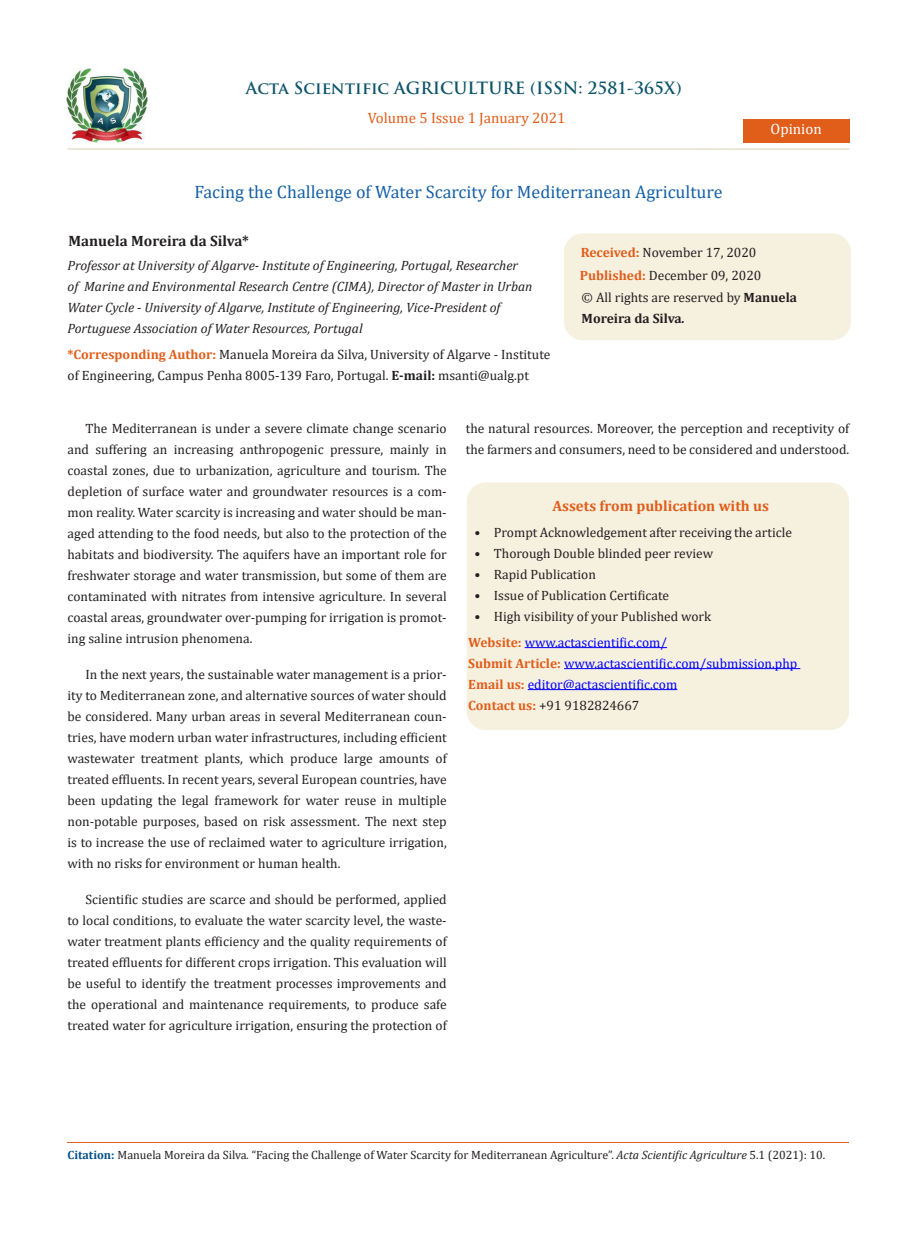
<style>
.page{position:relative;width:917px;height:1242px;background:#fff}
.page>*{position:absolute;margin:0;border:0;box-sizing:border-box;transform-origin:0 0}
.t1{font:18px "Cambria";color:#1560a6}
.t2{font:700 16.5px "Trajan Pro";color:#0e546a}
.t3{font:700 15px "Cambria";color:#e05d1a}
.t4{font:15px "Cambria";color:#e05d1a}
.t5{font:700 15px "Cambria";color:#231f20}
.t6{font:15px "Cambria";color:#fff}
.t7{font:13.5px/21px "Cambria";color:#231f20}
.t8{font:italic 13.5px/21px "Cambria";color:#231f20}
.t9{font:13.5px "Cambria";color:#00f}
.t10{font:12px "Cambria";color:#231f20}
.s1{font-weight:700;color:#e05d1a}
.s2{font-weight:700}
.s3{font-weight:700;font-style:italic}
.s4{font-weight:700;color:#035089}
.s5{font-style:italic}
</style>
<div class="page">
<img style="left:67px;top:68px;width:80px;height:74px">
<div style="left:743px;top:119px;width:106px;height:23px;background:#e05d1a"></div>
<div style="left:564px;top:234px;width:286px;height:105px;background:#f6f0df;border-radius:18px"></div>
<div style="left:564px;top:233px;width:286px;height:107px;border:2px solid #f6f0df;border-radius:18px"></div>
<div style="left:467px;top:483px;width:381px;height:246px;background:#f6f0df;border-radius:18px"></div>
<div style="left:467px;top:483px;width:382px;height:247px;border:2px solid #f6f0df;border-radius:18px"></div>
<hr style="left:524px;top:647px;width:143px;height:1px;background:#00f">
<hr style="left:564px;top:668px;width:236px;height:1px;background:#00f">
<hr style="left:527px;top:689px;width:150px;height:1px;background:#00f">
<hr style="left:67px;top:1142px;width:782px;height:1px;background:#e05d1a">
<hr style="left:67px;top:148px;width:782px;height:2px;background:#e5dfce">
<p class="t2" style="left:246px;top:77px;width:437px">Acta Scientific AGRICULTURE (ISSN: 2581-365X)</p>
<p class="t4" style="left:368px;top:109px;width:199px">Volume 5 Issue 1 January 2021</p>
<p class="t6" style="left:770px;top:120px;width:53px">Opinion</p>
<p class="t1" style="left:194px;top:181px;width:529px">Facing the Challenge of Water Scarcity for Mediterranean Agriculture</p>
<p class="t5" style="left:68px;top:230px;width:182px">Manuela Moreira da Silva*</p>
<p class="t8" style="left:67px;top:254px;width:466px">Professor at University of Algarve- Institute of Engineering, Portugal, Researcher<br>of Marine and Environmental Research Centre (CIMA), Director of Master in Urban Water Cycle - University of Algarve, Institute of Engineering, Vice-President of Portuguese Association of Water Resources, Portugal</p>
<p class="t7" style="left:67px;top:344px;width:484px"><span class="s1">*Corresponding Author:</span> Manuela Moreira da Silva, University of Algarve - Institute of Engineering, Campus Penha 8005-139 Faro, Portugal. <span class="s2">E-mail:</span> msanti@ualg.pt</p>
<p class="t7" style="left:580px;top:242px;width:177px"><span class="s1">Received:</span> November 17, 2020</p>
<p class="t7" style="left:580px;top:265px;width:183px"><span class="s1">Published:</span> December 09, 2020</p>
<p class="t7" style="left:581px;top:287px;width:217px">© All rights are reserved by <span class="s2">Manuela<br>Moreira da Silva</span><span class="s3">.</span></p>
<p class="t7" style="left:67px;top:417px;width:381px;text-align:justify;text-indent:18px">The Mediterranean is under a severe climate change scenario and suffering an increasing anthropogenic pressure, mainly in coastal zones, due to urbanization, agriculture and tourism. The depletion of surface water and groundwater resources is a com&shy;mon reality. Water scarcity is increasing and water should be man&shy;aged attending to the food needs, but also to the protection of the habitats and biodiversity. The aquifers have an important role for freshwater storage and water transmission, but some of them are contaminated with nitrates from intensive agriculture. In several coastal areas, groundwater over-pumping for irrigation is promot&shy;ing saline intrusion phenomena.</p>
<p class="t7" style="left:67px;top:663px;width:381px;text-align:justify;text-indent:18px">In the next years, the sustainable water management is a prior&shy;ity to Mediterranean zone, and alternative sources of water should be considered. Many urban areas in several Mediterranean coun&shy;tries, have modern urban water infrastructures, including efficient wastewater treatment plants, which produce large amounts of treated effluents. In recent years, several European countries, have been updating the legal framework for water reuse in multiple non-potable purposes, based on risk assessment. The next step is to increase the use of reclaimed water to agriculture irrigation, with no risks for environment or human health.</p>
<p class="t7" style="left:67px;top:888px;width:381px;text-align:justify;text-indent:18px">Scientific studies are scarce and should be performed, applied to local conditions, to evaluate the water scarcity level, the waste&shy;water treatment plants efficiency and the quality requirements of treated effluents for different crops irrigation. This evaluation will be useful to identify the treatment processes improvements and the operational and maintenance requirements, to produce safe treated water for agriculture irrigation, ensuring the protection of</p>
<p class="t7" style="left:466px;top:417px;width:385px">the natural resources. Moreover, the perception and receptivity of the farmers and consumers, need to be considered and understood.</p>
<p class="t3" style="left:552px;top:496px;width:218px">Assets from publication with us</p>
<p class="t7" style="left:474px;top:522px;width:319px">• Prompt Acknowledgement after receiving the article</p>
<p class="t7" style="left:474px;top:543px;width:240px">• Thorough Double blinded peer review</p>
<p class="t7" style="left:474px;top:564px;width:123px">• Rapid Publication</p>
<p class="t7" style="left:474px;top:585px;width:196px">• Issue of Publication Certificate</p>
<p class="t7" style="left:474px;top:606px;width:238px">• High visibility of your Published work</p>
<p class="t9" style="left:468px;top:634px;width:200px"><span class="s1">Website:</span> www.actascientific.com/</p>
<p class="t9" style="left:468px;top:655px;width:330px"><span class="s1">Submit Article:</span> www.actascientific.com/submission.php</p>
<p class="t9" style="left:468px;top:676px;width:210px"><span class="s1">Email us:</span> editor@actascientific.com</p>
<p class="t7" style="left:468px;top:695px;width:173px"><span class="s1">Contact us:</span> +91 9182824667</p>
<p class="t10" style="left:67px;top:1148px;width:759px"><span class="s4">Citation:</span> Manuela Moreira da Silva<span class="s5">.</span> “Facing the Challenge of Water Scarcity for Mediterranean Agriculture”. <span class="s5">Acta Scientific Agriculture</span> 5.1 (2021): 10.</p>
</div>
